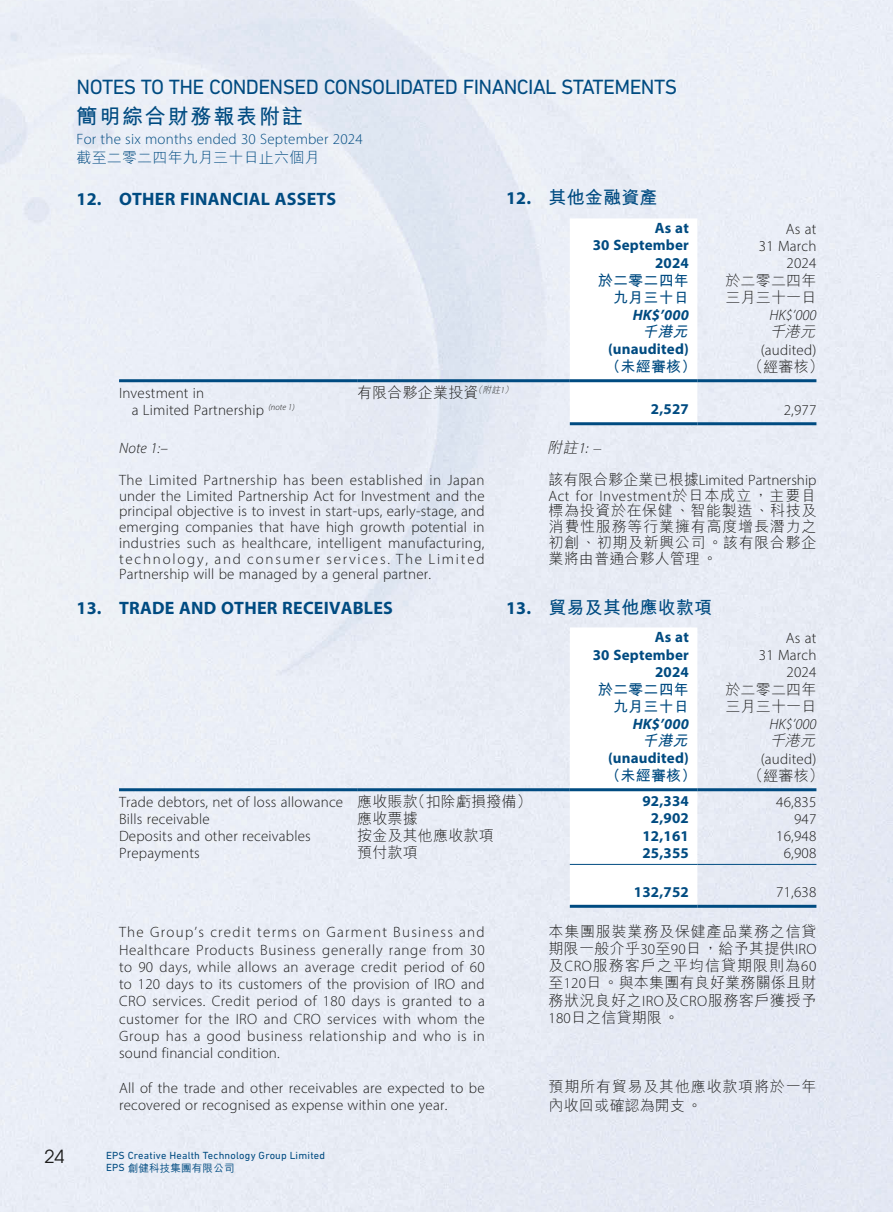
<style>
.page{position:relative;width:893px;height:1212px;background:#fff}
.page>*{position:absolute;margin:0;border:0;box-sizing:border-box;transform-origin:0 0}
.t1{font:21px "DIN Next LT Pro";letter-spacing:-.03em;color:#004b81}
.t2{font:700 21px "M Hei HK";letter-spacing:.085em;color:#004b81}
.t3{font:700 18px "Myriad Pro";letter-spacing:.01em;color:#004b81}
.t4{font:700 18px "M Hei HK";letter-spacing:.01em;color:#004b81}
.t5{font:18px "ITC Avant Garde Pro";color:#1c1c1b}
.t6{font:300 15px/17.2px "Myriad Pro";letter-spacing:.015em;color:#1c1c1b}
.t7{font:300 15px/17.2px "M Hei HK";letter-spacing:.015em;color:#1c1c1b}
.t8{font:700 15px/17.2px "Myriad Pro";letter-spacing:.01em;color:#004b81;text-align:right}
.t9{font:300 15px "Myriad Pro";letter-spacing:.015em;color:#004b81}
.t10{font:700 15px/17.2px "M Hei HK";letter-spacing:.01em;color:#004b81;text-align:right}
.t11{font:300 15px/19.5px "M Hei HK";letter-spacing:.055em;color:#1c1c1b}
.t12{font:italic 300 15px "Myriad Pro";letter-spacing:.01em;color:#1c1c1b}
.t13{font:300 15px "M Hei HK";letter-spacing:.015em;color:#004b81}
.t14{font:italic 700 15px "Myriad Pro";letter-spacing:.01em;color:#004b81}
.t15{font:italic 300 15px "M Hei HK";color:#1c1c1b}
.t16{font:italic 700 15px "M Hei HK";color:#004b81}
.t17{font:10.5px "DIN Next LT Pro";letter-spacing:.02em;color:#004b81}
.t18{font:500 10.5px "M Hei HK";letter-spacing:.02em;color:#004b81}
.s1{font-family:"Myriad Pro"}
.s2{font-family:"Gill Sans MT Std"}
.s3{font-family:"M Hei HK"}
.s4{font-family:"DIN Next LT Pro";font-weight:400}
</style>
<div class="page">
<svg style="left:570px;top:218px;width:127px;height:165px"></svg>
<hr style="left:119px;top:379px;width:238px;height:3px;background:#004b81">
<hr style="left:357px;top:379px;width:213px;height:3px;background:#004b81">
<hr style="left:570px;top:379px;width:127px;height:3px;background:#004b81">
<hr style="left:697px;top:379px;width:119px;height:3px;background:#004b81">
<hr style="left:570px;top:422px;width:127px;height:3px;background:#004b81">
<hr style="left:697px;top:422px;width:119px;height:3px;background:#004b81">
<svg style="left:570px;top:627px;width:127px;height:278px"></svg>
<hr style="left:119px;top:788px;width:238px;height:3px;background:#004b81">
<hr style="left:357px;top:788px;width:213px;height:3px;background:#004b81">
<hr style="left:570px;top:788px;width:127px;height:3px;background:#004b81">
<hr style="left:697px;top:788px;width:119px;height:3px;background:#004b81">
<hr style="left:570px;top:864px;width:127px;height:1px;background:#004b81">
<hr style="left:697px;top:864px;width:119px;height:1px;background:#004b81">
<hr style="left:570px;top:905px;width:127px;height:3px;background:#004b81">
<hr style="left:697px;top:905px;width:119px;height:3px;background:#004b81">
<h1 class="t1" style="left:77px;top:75px;width:602px">NOTES TO THE CONDENSED CONSOLIDATED FINANCIAL STATEMENTS</h1>
<h1 class="t2" style="left:77px;top:101px;width:228px">簡明綜合財務報表附註</h1>
<p class="t9" style="left:77px;top:130px;width:288px">For the six months ended 30 September 2024</p>
<p class="t13" style="left:77px;top:147px;width:244px">截至二零二四年九月三十日止六個月</p>
<p class="t3" style="left:77px;top:187px;width:261px">12. OTHER FINANCIAL ASSETS</p>
<p class="t8" style="left:593px;top:219px;width:98px">As at<br>30 September<br>2024</p>
<p class="t6" style="left:759px;top:220px;width:59px;text-align:right">As at<br>31 March<br>2024</p>
<p class="t10" style="left:598px;top:270px;width:92px">於二零二四年九月三十日</p>
<p class="t7" style="left:725px;top:271px;width:92px">於二零二四年三月三十一日</p>
<p class="t14" style="left:633px;top:305px;width:58px">HK$’000</p>
<p class="t12" style="left:769px;top:305px;width:49px">HK$’000</p>
<p class="t16" style="left:642px;top:321px;width:51px">千港元</p>
<p class="t15" style="left:770px;top:321px;width:52px">千港元</p>
<p class="t8" style="left:608px;top:340px;width:82px">(unaudited)</p>
<p class="t6" style="left:761px;top:341px;width:57px">(audited)</p>
<p class="t10" style="left:605px;top:357px;width:92px">（未經審核）</p>
<p class="t7" style="left:748px;top:357px;width:77px">（經審核）</p>
<p class="t6" style="left:132px;top:384px;width:164px;text-indent:-13px">Investment in<br>a Limited Partnership <sup>(note</sup> <sup>1)</sup></p>
<p class="t7" style="left:357px;top:383px;width:160px">有限合夥企業投資<sup>（附註</sup><sup>1</sup><sup>）</sup></p>
<p class="t4" style="left:506px;top:184px;width:153px"><span class="s1">12.</span> 其他金融資產</p>
<p class="t8" style="left:651px;top:400px;width:39px">2,527</p>
<p class="t6" style="left:784px;top:401px;width:34px">2,977</p>
<p class="t12" style="left:119px;top:439px;width:50px">Note 1:–</p>
<p class="t6" style="left:119px;top:472px;width:367px;line-height:15.8px;text-align:justify">The Limited Partnership has been established in Japan under the Limited Partnership Act for Investment and the principal objective is to invest in start-ups, early-stage, and emerging companies that have high growth potential in industries such as healthcare, intelligent manufacturing, technology, and consumer services. The Limited Partnership will be managed by a general partner.</p>
<p class="t3" style="left:77px;top:596px;width:318px">13. TRADE AND OTHER RECEIVABLES</p>
<p class="t15" style="left:547px;top:437px;width:59px">附註<span class="s1">1</span><span class="s2">: –</span></p>
<p class="t6" style="left:549px;top:472px;width:269px;line-height:15.8px"><span class="s3">該有限合夥企業已根據</span>Limited Partnership<br>Act for Investment<span class="s3">於日本成立，主要目</span></p>
<p class="t7" style="left:549px;top:502px;width:269px;line-height:15.8px;text-align:justify">標為投資於在保健、智能製造、科技及消費性服務等行業擁有高度增長潛力之初創、初期及新興公司。該有限合夥企業將由普通合夥人管理。</p>
<p class="t4" style="left:506px;top:594px;width:208px"><span class="s1">13.</span> 貿易及其他應收款項</p>
<p class="t8" style="left:593px;top:628px;width:98px">As at<br>30 September<br>2024</p>
<p class="t6" style="left:759px;top:629px;width:59px;text-align:right">As at<br>31 March<br>2024</p>
<p class="t10" style="left:598px;top:679px;width:92px">於二零二四年九月三十日</p>
<p class="t7" style="left:725px;top:680px;width:92px">於二零二四年三月三十一日</p>
<p class="t14" style="left:633px;top:714px;width:58px">HK$’000</p>
<p class="t12" style="left:769px;top:714px;width:49px">HK$’000</p>
<p class="t16" style="left:642px;top:730px;width:51px">千港元</p>
<p class="t15" style="left:770px;top:730px;width:52px">千港元</p>
<p class="t8" style="left:608px;top:749px;width:82px">(unaudited)</p>
<p class="t6" style="left:761px;top:750px;width:57px">(audited)</p>
<p class="t10" style="left:605px;top:766px;width:92px">（未經審核）</p>
<p class="t7" style="left:748px;top:766px;width:77px">（經審核）</p>
<p class="t6" style="left:119px;top:793px;width:414px">Trade debtors, net of loss allowance <span class="s3">應收賬款（扣除虧損撥備）</span></p>
<p class="t8" style="left:642px;top:792px;width:48px">92,334</p>
<p class="t6" style="left:776px;top:793px;width:42px">46,835</p>
<p class="t6" style="left:119px;top:810px;width:92px">Bills receivable</p>
<p class="t7" style="left:357px;top:809px;width:62px">應收票據</p>
<p class="t8" style="left:651px;top:809px;width:39px">2,902</p>
<p class="t6" style="left:794px;top:810px;width:24px">947</p>
<p class="t6" style="left:119px;top:827px;width:193px">Deposits and other receivables</p>
<p class="t7" style="left:357px;top:826px;width:138px">按金及其他應收款項</p>
<p class="t8" style="left:642px;top:826px;width:48px">12,161</p>
<p class="t6" style="left:776px;top:827px;width:42px">16,948</p>
<p class="t6" style="left:119px;top:844px;width:82px">Prepayments</p>
<p class="t7" style="left:357px;top:844px;width:62px">預付款項</p>
<p class="t8" style="left:642px;top:844px;width:48px">25,355</p>
<p class="t6" style="left:784px;top:844px;width:34px">6,908</p>
<p class="t8" style="left:634px;top:883px;width:56px">132,752</p>
<p class="t6" style="left:776px;top:883px;width:42px">71,638</p>
<p class="t6" style="left:119px;top:924px;width:367px;text-align:justify">The Group’s credit terms on Garment Business and Healthcare Products Business generally range from 30 to 90 days, while allows an average credit period of 60 to 120 days to its customers of the provision of IRO and CRO services. Credit period of 180 days is granted to a customer for the IRO and CRO services with whom the Group has a good business relationship and who is in sound financial condition.</p>
<p class="t6" style="left:119px;top:1079px;width:367px">All of the trade and other receivables are expected to be recovered or recognised as expense within one year.</p>
<p class="t7" style="left:549px;top:922px;width:269px;text-align:justify">本集團服裝業務及保健產品業務之信貸期限一般介乎<span class="s1">30</span>至<span class="s1">90</span>日，給予其提供<span class="s1">IRO</span>及<span class="s1">CRO</span>服務客戶之平均信貸期限則為<span class="s1">60</span>至<span class="s1">120</span>日。與本集團有良好業務關係且財務狀況良好之<span class="s1">IRO</span>及<span class="s1">CRO</span>服務客戶獲授予<span class="s1">180</span>日之信貸期限。</p>
<p class="t11" style="left:549px;top:1076px;width:269px">預期所有貿易及其他應收款項將於一年內收回或確認為開支。</p>
<p class="t5" style="left:45px;top:1145px;width:21px">24</p>
<p class="t17" style="left:106px;top:1149px;width:220px">EPS Creative Health Technology Group Limited</p>
<p class="t18" style="left:106px;top:1160px;width:130px"><span class="s4">EPS</span> 創健科技集團有限公司</p>
</div>
